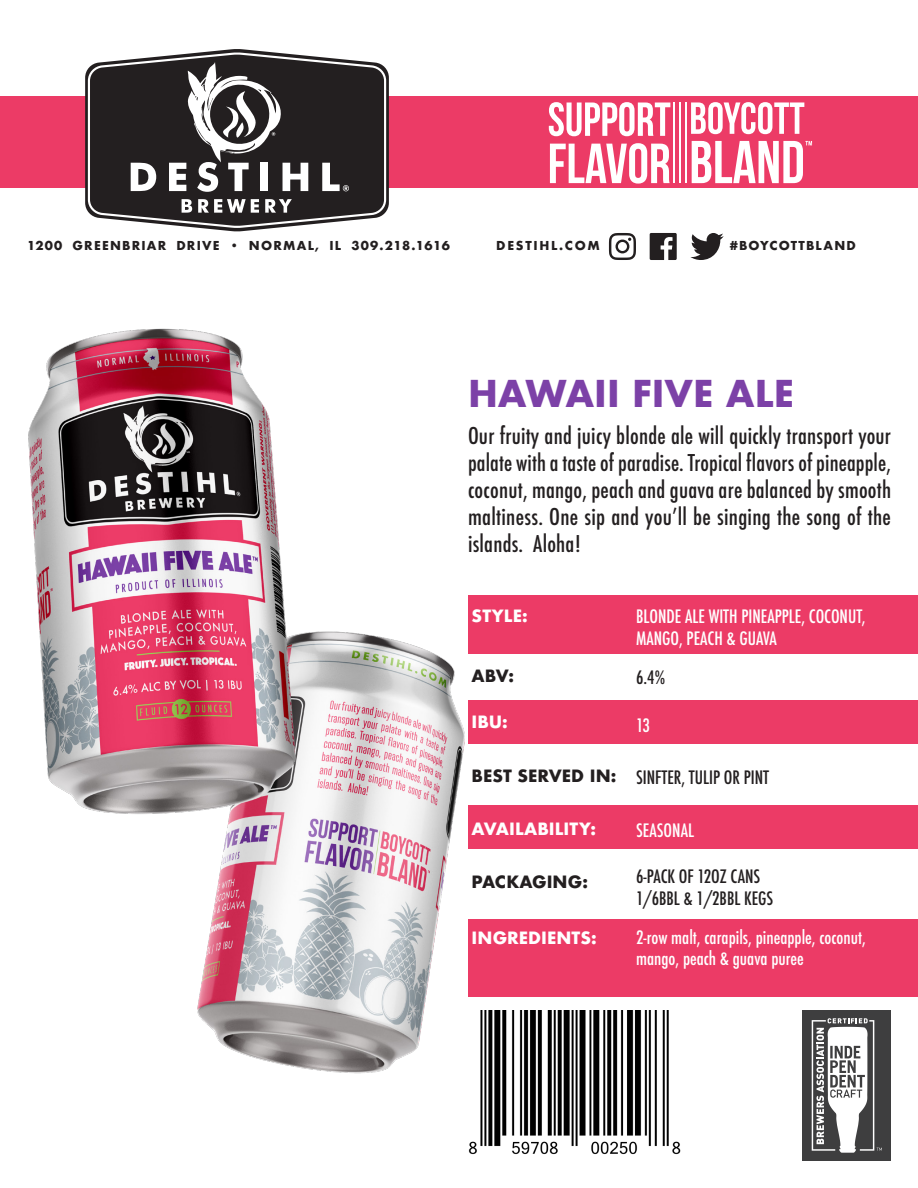
<style>
.page{position:relative;width:918px;height:1188px;background:#fff}
.page>*{position:absolute;margin:0;border:0;box-sizing:border-box;transform-origin:0 0}
.t1{font:700 36px "Futura";color:#7c41a7}
.t2{font:500 condensed 22.5px/27px "Futura";letter-spacing:.01em;color:#231f20;text-align:justify}
.t3{font:500 condensed 18px/21.6px "Futura";color:#fff}
.t4{font:500 condensed 18px "Futura";color:#231f20}
.t5{font:700 16.5px "Futura";color:#fff}
.t6{font:700 16.5px "Futura";color:#231f20}
.t7{font:700 12px "Futura";letter-spacing:.1em;color:#231f20}
.t8{font:700 12px "Futura";letter-spacing:.14em;color:#231f20}
</style>
<div class="page">
<img style="left:468px;top:1010px;width:213px;height:145px">
<div style="left:0;top:96px;width:918px;height:92px;background:#ec3b66"></div>
<svg style="left:85px;top:49px;width:304px;height:183px"></svg>
<svg style="left:88px;top:52px;width:298px;height:176px;background:#423f40"></svg>
<svg style="left:131px;top:163px;width:25px;height:28px"></svg>
<svg style="left:182px;top:199px;width:10px;height:14px"></svg>
<svg style="left:198px;top:199px;width:61px;height:14px"></svg>
<svg style="left:265px;top:199px;width:27px;height:14px"></svg>
<svg style="left:322px;top:163px;width:27px;height:28px"></svg>
<svg style="left:169px;top:62px;width:139px;height:130px;background:#605d5d"></svg>
<div style="left:803px;top:1010px;width:88px;height:151px;background:#3e3e3f"></div>
<svg style="left:812px;top:1018px;width:70px;height:135px"></svg>
<img style="left:28px;top:328px;width:437px;height:746px">
<svg style="left:609px;top:233px;width:27px;height:27px"></svg>
<svg style="left:650px;top:233px;width:27px;height:27px"></svg>
<svg style="left:690px;top:233px;width:34px;height:27px"></svg>
<svg style="left:549px;top:102px;width:121px;height:34px"></svg>
<svg style="left:550px;top:143px;width:120px;height:41px"></svg>
<svg style="left:691px;top:102px;width:113px;height:32px"></svg>
<svg style="left:692px;top:141px;width:120px;height:42px"></svg>
<hr style="left:674px;top:103px;width:1px;height:80px;background:#fff">
<hr style="left:680px;top:103px;width:1px;height:80px;background:#fff">
<hr style="left:685px;top:103px;width:1px;height:80px;background:#fff">
<div style="left:468px;top:919px;width:450px;height:78px;background:#ec3b66"></div>
<div style="left:468px;top:596px;width:450px;height:58px;background:#ec3b66"></div>
<div style="left:468px;top:701px;width:450px;height:43px;background:#ec3b66"></div>
<div style="left:468px;top:806px;width:450px;height:43px;background:#ec3b66"></div>
<p class="t7" style="left:27px;top:237px;width:424px">1200 GREENBRIAR DRIVE • NORMAL, IL 309.218.1616</p>
<p class="t8" style="left:496px;top:237px;width:105px">DESTIHL.COM</p>
<p class="t7" style="left:730px;top:237px;width:128px">#BOYCOTTBLAND</p>
<p class="t1" style="left:468px;top:367px;width:328px">HAWAII FIVE ALE</p>
<p class="t2" style="left:468px;top:422px;width:425px">Our fruity and juicy blonde ale will quickly transport your palate with a taste of paradise. Tropical flavors of pineapple, coconut, mango, peach and guava are balanced by smooth maltiness. One sip and you’ll be singing the song of the islands. Aloha!</p>
<p class="t5" style="left:472px;top:604px;width:58px">STYLE:</p>
<p class="t6" style="left:472px;top:664px;width:44px">ABV:</p>
<p class="t5" style="left:472px;top:710px;width:38px">IBU:</p>
<p class="t6" style="left:472px;top:764px;width:146px">BEST SERVED IN:</p>
<p class="t5" style="left:472px;top:817px;width:126px">AVAILABILITY:</p>
<p class="t6" style="left:472px;top:870px;width:118px">PACKAGING:</p>
<p class="t5" style="left:472px;top:926px;width:127px">INGREDIENTS:</p>
<p class="t3" style="left:636px;top:606px;width:231px">BLONDE ALE WITH PINEAPPLE, COCONUT,<br>MANGO, PEACH &amp; GUAVA</p>
<p class="t4" style="left:636px;top:666px;width:31px">6.4%</p>
<p class="t3" style="left:636px;top:714px;width:15px">13</p>
<p class="t4" style="left:636px;top:766px;width:135px">SINFTER, TULIP OR PINT</p>
<p class="t3" style="left:636px;top:819px;width:59px">SEASONAL</p>
<p class="t4" style="left:636px;top:865px;width:126px">6-PACK OF 12OZ CANS</p>
<p class="t4" style="left:636px;top:887px;width:139px">1/6BBL &amp; 1/2BBL KEGS</p>
<p class="t3" style="left:636px;top:927px;width:231px">2-row malt, carapils, pineapple, coconut, mango, peach &amp; guava puree</p>
</div>
